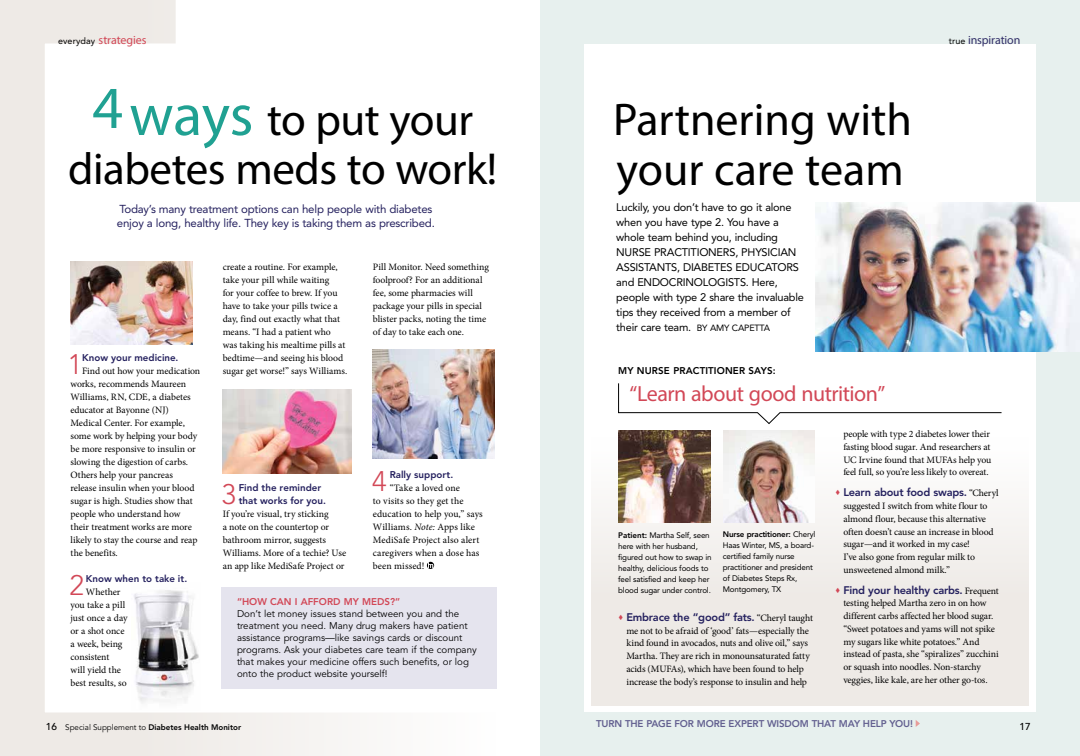
<style>
.page{position:relative;width:1080px;height:756px;background:#fff}
.page>*{position:absolute;margin:0;border:0;box-sizing:border-box;transform-origin:0 0}
.t1{font:46px/50px "Myriad Pro";color:#000}
.t2{font:45px/49.4px "Myriad Pro";letter-spacing:-.01em;color:#000;text-align:center}
.t3{font:300 28.1px "Avenir LT Std";color:#d24857}
.t4{font:22px "Myriad Pro";letter-spacing:-.02em;color:#d24857}
.t5{font:12px "Myriad Pro";letter-spacing:-.01em;color:#d24857}
.t6{font:12px "Myriad Pro";letter-spacing:-.01em;color:#333069}
.t7{font:11.5px/14px "Avenir LT Std";letter-spacing:-.02em;color:#24205e}
.t8{font:11px/15px "Avenir LT Std";letter-spacing:-.02em;color:#000}
.t9{font:800 11px "Avenir LT Std";letter-spacing:-.02em;color:#24205e}
.t10{font:500 10px "Avenir LT Std";color:#000}
.t11{font:9.8px/13px "Minion Pro";letter-spacing:-.01em;color:#000}
.t12{font:9.8px/12px "Avenir LT Std";color:#000}
.t13{font:800 9.8px/13px "Avenir LT Std";color:#24205e}
.t14{font:800 9.8px "Avenir LT Std";letter-spacing:-.015em;color:#636090}
.t15{font:800 9.8px "Avenir LT Std";letter-spacing:.015em;color:#000}
.t16{font:800 9.8px "Avenir LT Std";color:#d24857}
.t17{font:8px/11px "Avenir LT Std";letter-spacing:-.02em;color:#000}
.t18{font:800 8px "Avenir LT Std";color:#000}
.s1{font-family:"Avenir LT Std";font-size:9px;color:#000}
.s2{font-size:60px;color:#20a192}
.s3{font-style:italic}
.s4{font-size:9px}
.s5{font-weight:800}
.s6{color:#d24857}
.s7{font-family:"Minion Pro";font-weight:400;font-size:9.8px;color:#000}
.s8{font-weight:500;font-size:10px}
.s9{font-weight:400}
</style>
<div class="page">
<svg style="left:0;top:0;width:497px;height:756px"></svg>
<div style="left:540px;top:35px;width:44px;height:681px;background:#e7f0ee"></div>
<div style="left:1036px;top:39px;width:44px;height:717px;background:#e7f0ee"></div>
<div style="left:540px;top:713px;width:540px;height:43px;background:#e7f0ee"></div>
<img style="left:132px;top:583px;width:69px;height:128px">
<div style="left:221px;top:587px;width:276px;height:101px;background:#e5e4ee"></div>
<div style="left:540px;top:0;width:540px;height:44px;background:#e7f0ee"></div>
<div style="left:591px;top:437px;width:438px;height:269px;background:linear-gradient(to bottom,#fcfcfb,#eae5e0)"></div>
<img style="left:816px;top:203px;width:264px;height:148px">
<svg style="left:916px;top:720px;width:4px;height:7px"></svg>
<svg style="left:618px;top:383px;width:384px;height:41px"></svg>
<img style="left:618px;top:431px;width:92px;height:92px">
<img style="left:723px;top:431px;width:92px;height:92px">
<svg style="left:427px;top:562px;width:7px;height:7px"></svg>
<img style="left:70px;top:261px;width:123px;height:84px">
<img style="left:223px;top:389px;width:129px;height:85px">
<img style="left:373px;top:349px;width:121px;height:110px">
<p class="t5" style="left:58px;top:32px;width:90px"><span class="s1">everyday</span> strategies</p>
<p class="t6" style="left:949px;top:32px;width:73px"><span class="s1">true</span> inspiration</p>
<h2 class="t2" style="left:68px;top:94px;width:431px"><sup>4</sup><span class="s2">ways</span> to put your diabetes meds to work!</h2>
<p class="t7" style="left:117px;top:202px;width:319px">Today’s many treatment options can help people with diabetes enjoy a long, healthy life. They key is taking them as prescribed.</p>
<h3 class="t3" style="left:68px;top:348px;width:16px">1</h3>
<p class="t13" style="left:82px;top:351px;width:98px">Know your medicine.</p>
<p class="t11" style="left:71px;top:364px;width:131px;text-indent:12px">Find out how your medication works, recommends Maureen<br>Williams, RN, CDE, a diabetes educator at Bayonne (NJ)<br>Medical Center. For example, some work by helping your body be more responsive to insulin or slowing the digestion of carbs.<br>Others help your pancreas release insulin when your blood sugar is high. Studies show that people who understand how their treatment works are more likely to stay the course and reap the benefits.</p>
<h3 class="t3" style="left:69px;top:569px;width:16px">2</h3>
<p class="t13" style="left:86px;top:572px;width:103px">Know when to take it.</p>
<p class="t11" style="left:70px;top:585px;width:59px;text-indent:15px">Whether you take a pill just once a day or a shot once a week, being consistent<br>will yield the best results, so</p>
<p class="t11" style="left:223px;top:260px;width:126px">create a routine. For example, take your pill while waiting<br>for your coffee to brew. If you have to take your pills twice a day, find out exactly what that means. “I had a patient who was taking his mealtime pills at bedtime—and seeing his blood sugar get worse!” says Williams.</p>
<p class="t11" style="left:373px;top:260px;width:118px">Pill Monitor. Need something foolproof? For an additional fee, some pharmacies will package your pills in special blister packs, noting the time of day to take each one.</p>
<h3 class="t3" style="left:372px;top:465px;width:16px">4</h3>
<p class="t13" style="left:390px;top:468px;width:65px">Rally support.</p>
<h3 class="t3" style="left:222px;top:478px;width:16px">3</h3>
<p class="t13" style="left:239px;top:481px;width:89px">Find the reminder that works for you.</p>
<p class="t11" style="left:223px;top:507px;width:125px">If you’re visual, try sticking<br>a note on the countertop or bathroom mirror, suggests<br>Williams. More of a techie? Use an app like MediSafe Project or</p>
<p class="t11" style="left:373px;top:481px;width:111px;text-indent:17px">“Take a loved one<br>to visits so they get the education to help you,” says<br>Williams. <span class="s3">Note:</span> Apps like<br>MediSafe Project also alert caregivers when a dose has been missed!</p>
<p class="t16" style="left:237px;top:596px;width:165px">“HOW CAN I AFFORD MY MEDS?”</p>
<p class="t12" style="left:237px;top:608px;width:241px">Don’t let money issues stand between you and the treatment you need. Many drug makers have patient assistance programs—like savings cards or discount programs. Ask your diabetes care team if the company that makes your medicine offers such benefits, or log onto the product website yourself!</p>
<h1 class="t1" style="left:613px;top:94px;width:300px">Partnering with your care team</h1>
<p class="t8" style="left:616px;top:200px;width:189px">Luckily, you don’t have to go it alone when you have type 2. You have a whole team behind you, including NURSE PRACTITIONERS, PHYSICIAN ASSISTANTS, DIABETES EDUCATORS and ENDOCRINOLOGISTS. Here, people with type 2 share the invaluable tips they received from a member of their care team. <span class="s4">BY AMY CAPETTA</span></p>
<p class="t15" style="left:618px;top:365px;width:159px">MY NURSE PRACTITIONER SAYS:</p>
<h3 class="t4" style="left:629px;top:380px;width:257px">“Learn about good nutrition”</h3>
<p class="t17" style="left:618px;top:530px;width:95px"><span class="s5">Patient:</span> Martha Self, seen here with her husband, figured out how to swap in healthy, delicious foods to feel satisfied and keep her blood sugar under control.</p>
<p class="t17" style="left:723px;top:529px;width:94px"><span class="s5">Nurse practitioner:</span> Cheryl<br>Haas Winter, MS, a board&shy;certified family nurse practitioner and president of Diabetes Steps Rx,<br>Montgomery, TX</p>
<p class="t9" style="left:618px;top:611px;width:196px"><span class="s6">•</span> Embrace the “good” fats. <span class="s7">“Cheryl taught</span></p>
<p class="t11" style="left:626px;top:624px;width:185px">me not to be afraid of ‘good’ fats—especially the kind found in avocados, nuts and olive oil,” says Martha. They are rich in monounsaturated fatty acids (MUFAs), which have been found to help increase the body’s response to insulin and help</p>
<p class="t11" style="left:843px;top:428px;width:149px">people with type 2 diabetes lower their fasting blood sugar. And researchers at UC Irvine found that MUFAs help you feel full, so you’re less likely to overeat.</p>
<p class="t9" style="left:835px;top:486px;width:165px"><span class="s6">•</span> Learn about food swaps. <span class="s7">“Cheryl</span></p>
<p class="t11" style="left:843px;top:500px;width:152px">suggested I switch from white flour to almond flour, because this alternative often doesn’t cause an increase in blood sugar—and it worked in my case!<br>I’ve also gone from regular milk to unsweetened almond milk.”</p>
<p class="t9" style="left:835px;top:583px;width:165px"><span class="s6">•</span> Find your healthy carbs. <span class="s7">Frequent</span></p>
<p class="t11" style="left:843px;top:597px;width:157px">testing helped Martha zero in on how different carbs affected her blood sugar. “Sweet potatoes and yams will not spike my sugars like white potatoes.” And instead of pasta, she “spiralizes” zucchini or squash into noodles. Non-starchy veggies, like kale, are her other go-tos.</p>
<p class="t14" style="left:596px;top:718px;width:318px">TURN THE PAGE FOR MORE EXPERT WISDOM THAT MAY HELP YOU!</p>
<p class="t18" style="left:46px;top:722px;width:197px"><span class="s8">16</span> <span class="s9">Special Supplement to</span> Diabetes Health Monitor</p>
<p class="t10" style="left:1019px;top:721px;width:13px">17</p>
</div>
